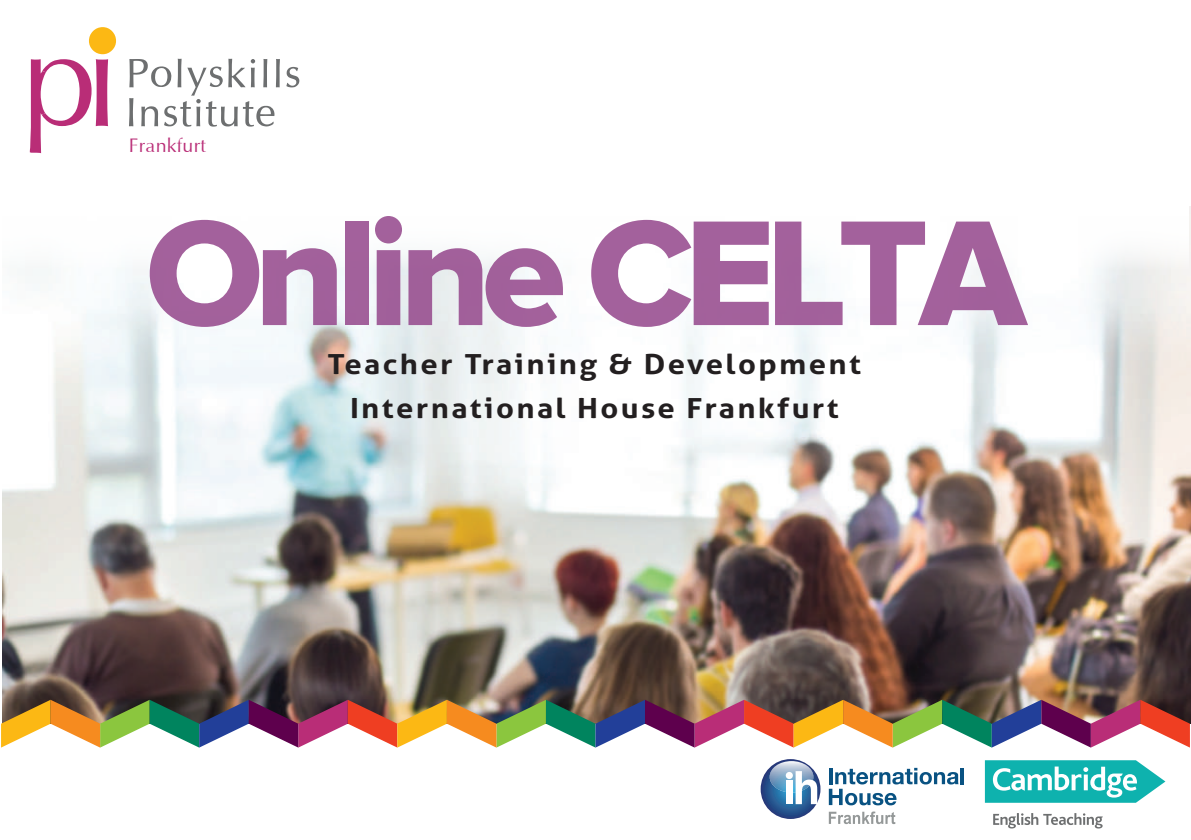
<style>
.page{position:relative;width:1191px;height:840px;background:#fff}
.page>*{position:absolute;margin:0;border:0;box-sizing:border-box;transform-origin:0 0}
.t1{font:155px "Proxima Nova Extrabld";letter-spacing:-.06em;color:#95488c}
.t2{font:30.8px "Iris UPC";letter-spacing:.005em;color:#b92d77}
.t3{font:700 27.8px/43.6px "Aller";letter-spacing:.075em;color:#231f20;text-align:center;scale:1.12 1}
</style>
<div class="page">
<img style="left:3px;top:206px;width:1188px;height:517px">
<div style="left:0;top:206px;width:1188px;height:64px;background:#fefefe"></div>
<img style="left:1px;top:699px;width:1189px;height:48px">
<svg style="left:30px;top:27px;width:86px;height:126px"></svg>
<svg style="left:286px;top:67px;width:13px;height:20px"></svg>
<svg style="left:129px;top:59px;width:151px;height:68px"></svg>
<svg style="left:985px;top:760px;width:180px;height:42px"></svg>
<svg style="left:993px;top:813px;width:110px;height:15px"></svg>
<svg style="left:761px;top:759px;width:59px;height:60px"></svg>
<svg style="left:770px;top:761px;width:47px;height:43px"></svg>
<div style="left:786px;top:771px;width:7px;height:8px;background:#fff;border-radius:50%"></div>
<hr style="left:961px;top:767px;width:3px;height:17px;background:#095282">
<svg style="left:829px;top:767px;width:129px;height:38px"></svg>
<svg style="left:829px;top:811px;width:66px;height:13px"></svg>
<p class="t2" style="left:129px;top:122px;width:79px">Frankfurt</p>
<h1 class="t1" style="left:146px;top:184px;width:882px">Online CELTA</h1>
<p class="t3" style="left:328px;top:342px;width:478px">Teacher Training &amp; Development<br>International House Frankfurt</p>
</div>
